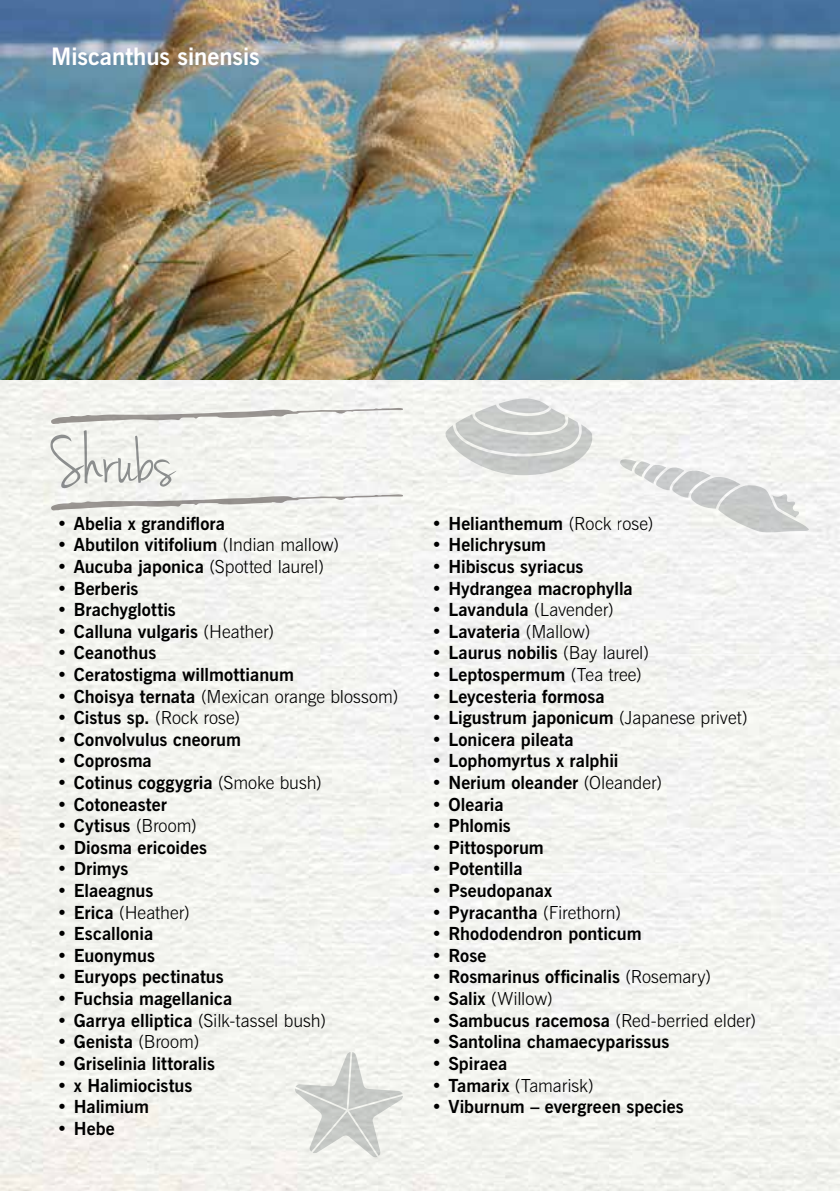
<style>
.page{position:relative;width:840px;height:1191px;background:#fff}
.page>*{position:absolute;margin:0;border:0;box-sizing:border-box;transform-origin:0 0}
.t1{font:72px "Jenna Sue";letter-spacing:-.005em;color:#939598}
.t2{font:700 24px "News Gothic BT";color:#fff}
.t3{font:700 18px "News Gothic BT";color:#000}
.t4{font:300 18px "News Gothic BT";color:#000}
.s1{font-weight:300}
.s2{font-weight:700}
</style>
<div class="page">
<img style="left:0;top:0;width:839px;height:380px">
<svg style="left:51px;top:494px;width:352px;height:16px"></svg>
<svg style="left:51px;top:408px;width:352px;height:16px"></svg>
<svg style="left:443px;top:397px;width:151px;height:78px"></svg>
<svg style="left:618px;top:457px;width:191px;height:76px"></svg>
<svg style="left:294px;top:1052px;width:109px;height:105px"></svg>
<h2 class="t2" style="left:51px;top:41px;width:210px">Miscanthus sinensis</h2>
<h1 class="t1" style="left:51px;top:420px;width:125px">Shrubs</h1>
<p class="t3" style="left:57px;top:512px;width:170px">• Abelia x grandiflora</p>
<p class="t3" style="left:57px;top:534px;width:284px">• Abutilon vitifolium <span class="s1">(Indian mallow)</span></p>
<p class="t3" style="left:57px;top:555px;width:269px">• Aucuba japonica <span class="s1">(Spotted laurel)</span></p>
<p class="t3" style="left:57px;top:577px;width:83px">• Berberis</p>
<p class="t3" style="left:57px;top:599px;width:120px">• Brachyglottis</p>
<p class="t3" style="left:57px;top:620px;width:219px">• Calluna vulgaris <span class="s1">(Heather)</span></p>
<p class="t3" style="left:57px;top:642px;width:101px">• Ceanothus</p>
<p class="t3" style="left:57px;top:663px;width:239px">• Ceratostigma willmottianum</p>
<p class="t4" style="left:57px;top:685px;width:343px"><span class="s2">• Choisya ternata</span> (Mexican orange blossom)</p>
<p class="t3" style="left:57px;top:707px;width:185px">• Cistus sp. <span class="s1">(Rock rose)</span></p>
<p class="t3" style="left:57px;top:728px;width:186px">• Convolvulus cneorum</p>
<p class="t3" style="left:57px;top:750px;width:97px">• Coprosma</p>
<p class="t3" style="left:57px;top:771px;width:266px">• Cotinus coggygria <span class="s1">(Smoke bush)</span></p>
<p class="t3" style="left:57px;top:793px;width:112px">• Cotoneaster</p>
<p class="t3" style="left:57px;top:815px;width:141px">• Cytisus <span class="s1">(Broom)</span></p>
<p class="t3" style="left:57px;top:836px;width:152px">• Diosma ericoides</p>
<p class="t3" style="left:57px;top:858px;width:73px">• Drimys</p>
<p class="t3" style="left:57px;top:879px;width:98px">• Elaeagnus</p>
<p class="t4" style="left:57px;top:901px;width:134px"><span class="s2">• Erica</span> (Heather)</p>
<p class="t3" style="left:57px;top:923px;width:98px">• Escallonia</p>
<p class="t3" style="left:57px;top:944px;width:100px">• Euonymus</p>
<p class="t3" style="left:57px;top:966px;width:168px">• Euryops pectinatus</p>
<p class="t3" style="left:57px;top:987px;width:177px">• Fuchsia magellanica</p>
<p class="t4" style="left:57px;top:1009px;width:270px"><span class="s2">• Garrya elliptica</span> (Silk-tassel bush)</p>
<p class="t3" style="left:57px;top:1031px;width:144px">• Genista <span class="s1">(Broom)</span></p>
<p class="t3" style="left:57px;top:1052px;width:160px">• Griselinia littoralis</p>
<p class="t3" style="left:57px;top:1074px;width:137px">• x Halimiocistus</p>
<p class="t3" style="left:57px;top:1095px;width:94px">• Halimium</p>
<p class="t3" style="left:57px;top:1117px;width:59px">• Hebe</p>
<p class="t3" style="left:431px;top:512px;width:223px">• Helianthemum <span class="s1">(Rock rose)</span></p>
<p class="t3" style="left:431px;top:534px;width:116px">• Helichrysum</p>
<p class="t3" style="left:431px;top:555px;width:154px">• Hibiscus syriacus</p>
<p class="t3" style="left:431px;top:577px;width:203px">• Hydrangea macrophylla</p>
<p class="t3" style="left:431px;top:599px;width:184px">• Lavandula <span class="s1">(Lavender)</span></p>
<p class="t3" style="left:431px;top:620px;width:160px">• Lavateria <span class="s1">(Mallow)</span></p>
<p class="t3" style="left:431px;top:642px;width:219px">• Laurus nobilis <span class="s1">(Bay laurel)</span></p>
<p class="t3" style="left:431px;top:663px;width:212px">• Leptospermum <span class="s1">(Tea tree)</span></p>
<p class="t3" style="left:431px;top:685px;width:175px">• Leycesteria formosa</p>
<p class="t3" style="left:431px;top:707px;width:317px">• Ligustrum japonicum <span class="s1">(Japanese privet)</span></p>
<p class="t3" style="left:431px;top:728px;width:144px">• Lonicera pileata</p>
<p class="t3" style="left:431px;top:750px;width:189px">• Lophomyrtus x ralphii</p>
<p class="t3" style="left:431px;top:771px;width:232px">• Nerium oleander <span class="s1">(Oleander)</span></p>
<p class="t3" style="left:431px;top:793px;width:74px">• Olearia</p>
<p class="t3" style="left:431px;top:815px;width:81px">• Phlomis</p>
<p class="t3" style="left:431px;top:836px;width:114px">• Pittosporum</p>
<p class="t3" style="left:431px;top:858px;width:93px">• Potentilla</p>
<p class="t3" style="left:431px;top:879px;width:122px">• Pseudopanax</p>
<p class="t3" style="left:431px;top:901px;width:191px">• Pyracantha <span class="s1">(Firethorn)</span></p>
<p class="t3" style="left:431px;top:923px;width:212px">• Rhododendron ponticum</p>
<p class="t3" style="left:431px;top:944px;width:56px">• Rose</p>
<p class="t3" style="left:431px;top:966px;width:281px">• Rosmarinus officinalis <span class="s1">(Rosemary)</span></p>
<p class="t4" style="left:431px;top:987px;width:123px"><span class="s2">• Salix</span> (Willow)</p>
<p class="t4" style="left:431px;top:1009px;width:326px"><span class="s2">• Sambucus racemosa</span> (Red-berried elder)</p>
<p class="t3" style="left:431px;top:1031px;width:239px">• Santolina chamaecyparissus</p>
<p class="t3" style="left:431px;top:1052px;width:77px">• Spiraea</p>
<p class="t4" style="left:431px;top:1074px;width:164px"><span class="s2">• Tamarix</span> (Tamarisk)</p>
<p class="t3" style="left:431px;top:1095px;width:254px">• Viburnum – evergreen species</p>
</div>
